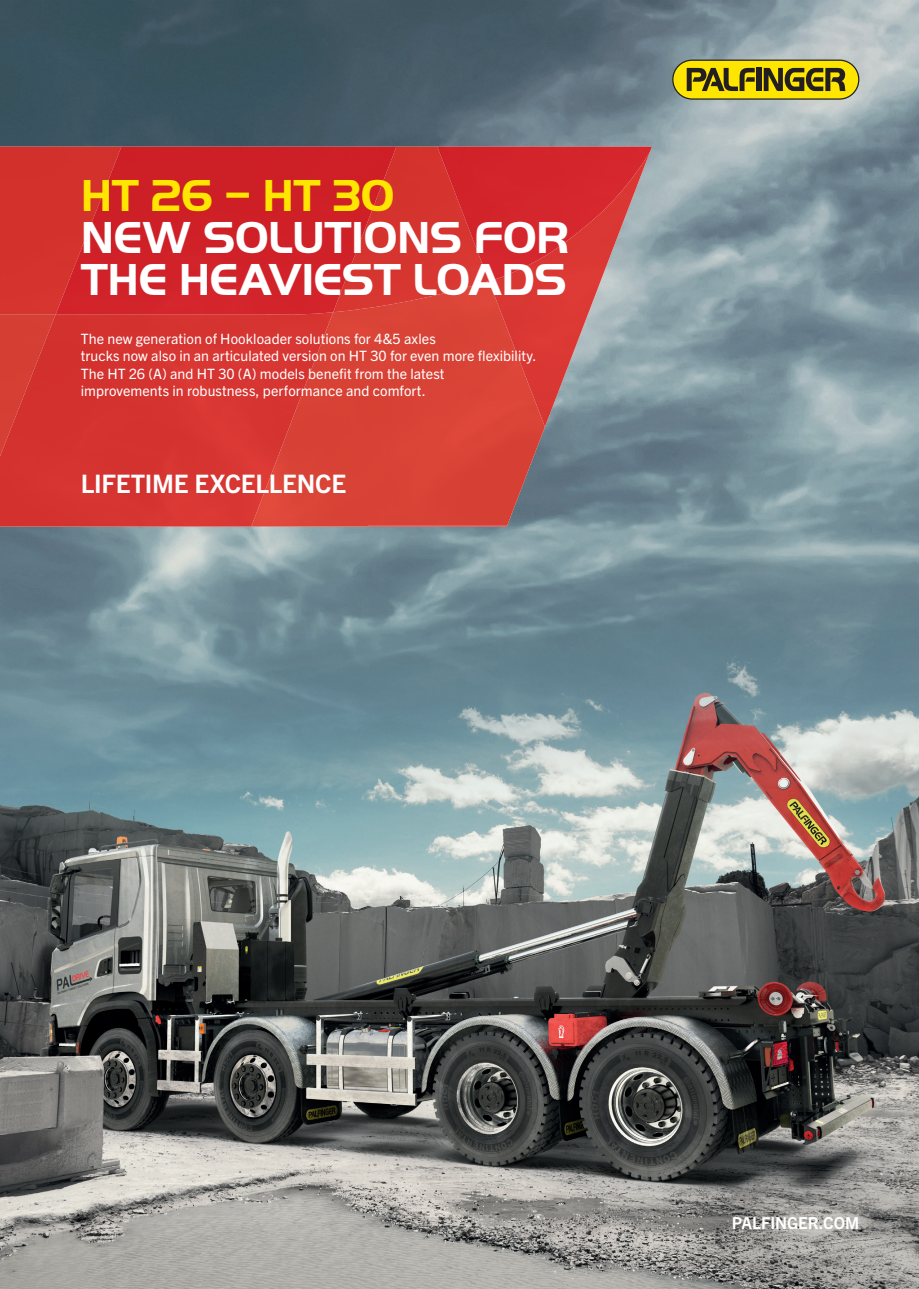
<style>
.page{position:relative;width:919px;height:1289px;background:#fff}
.page>*{position:absolute;margin:0;border:0;box-sizing:border-box;transform-origin:0 0}
.t1{font:700 46.5px/42px "Palfinger Handel Gothic";letter-spacing:-.01em;color:#fff}
.t2{font:700 46.5px "Palfinger Handel Gothic";letter-spacing:-.01em;color:#ffe601}
.t3{font:700 25.5px "Trade Gothic Next LT Pro";letter-spacing:-.01em;color:#fff}
.t4{font:700 16.5px "Trade Gothic Next LT Pro";letter-spacing:-.005em;color:#fff}
.t5{font:14.25px/17.2px "Trade Gothic Next LT Pro";letter-spacing:.005em;color:#fff}
</style>
<div class="page">
<img style="left:0;top:0;width:918px;height:1288px">
<div style="left:0;top:316px;width:275px;height:210px;background:#d73531"></div>
<svg style="left:275px;top:316px;width:377px;height:210px;background:#bd5651"></svg>
<svg style="left:0;top:147px;width:156px;height:309px;background:#d3332e"></svg>
<svg style="left:56px;top:147px;width:596px;height:169px;background:#d03034"></svg>
<svg style="left:672px;top:60px;width:187px;height:40px;background:#ae9e14"></svg>
<h1 class="t2" style="left:81px;top:169px;width:315px">HT 26 − HT 30</h1>
<h1 class="t1" style="left:81px;top:217px;width:490px">NEW SOLUTIONS FOR<br>THE HEAVIEST LOADS</h1>
<p class="t5" style="left:81px;top:329px;width:457px">The new generation of Hookloader solutions for 4&amp;5 axles<br>trucks now also in an articulated version on HT 30 for even more flexibility.<br>The HT 26 (A) and HT 30 (A) models benefit from the latest<br>improvements in robustness, performance and comfort.</p>
<h2 class="t3" style="left:81px;top:465px;width:267px">LIFETIME EXCELLENCE</h2>
<p class="t4" style="left:731px;top:1211px;width:129px">PALFINGER.COM</p>
</div>
